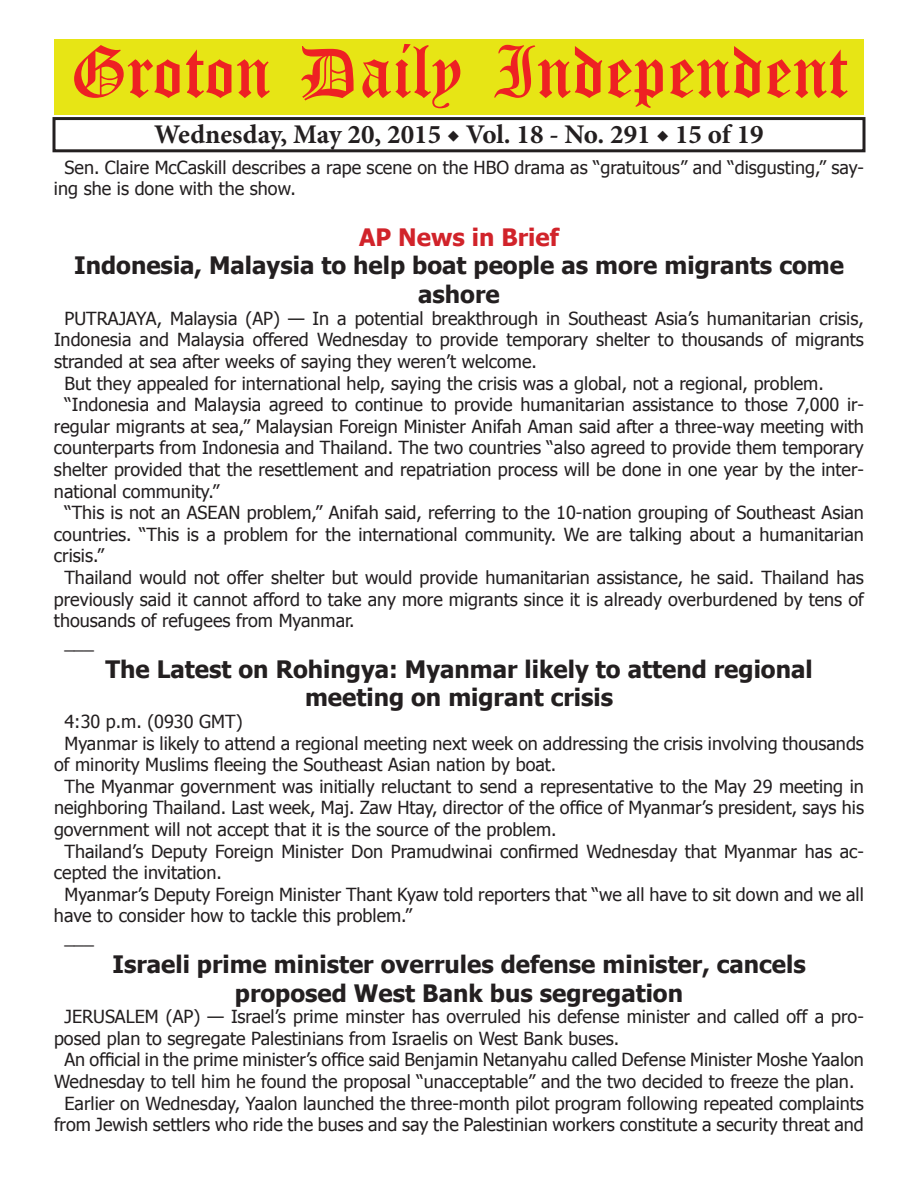
<style>
.page{position:relative;width:918px;height:1188px;background:#fff}
.page>*{position:absolute;margin:0;border:0;box-sizing:border-box;transform-origin:0 0}
.t1{font:54px "Old English Five";color:#ee2123}
.t2{font:700 27px "Minion Pro";color:#231f20}
.t3{font:700 24px/28.8px "Tahoma";color:#231f20;text-align:center}
.t4{font:700 24px "Tahoma";color:#d1232a}
.t5{font:18px/21.6px "Tahoma";color:#231f20}
</style>
<div class="page">
<div style="left:52px;top:117px;width:814px;height:35px;border:3px solid #231f20"></div>
<div style="left:54px;top:40px;width:810px;height:75px;background:#e7e515"></div>
<h1 class="t1" style="left:70px;top:47px;width:779px">Groton Daily Independent</h1>
<h2 class="t2" style="left:154px;top:116px;width:611px">Wednesday, May 20, 2015 ◆ Vol. 18 - No. 291 ◆ 15 of 19</h2>
<p class="t5" style="left:54px;top:155px;width:811px;text-indent:11px">Sen. Claire McCaskill describes a rape scene on the HBO drama as “gratuitous” and “disgusting,” say&shy;ing she is done with the show.</p>
<h3 class="t4" style="left:359px;top:220px;width:201px">AP News in Brief</h3>
<h3 class="t3" style="left:74px;top:250px;width:771px">Indonesia, Malaysia to help boat people as more migrants come ashore</h3>
<p class="t5" style="left:64px;top:307px;width:801px">PUTRAJAYA, Malaysia (AP) — In a potential breakthrough in Southeast Asia’s humanitarian crisis,</p>
<p class="t5" style="left:54px;top:328px;width:811px">Indonesia and Malaysia offered Wednesday to provide temporary shelter to thousands of migrants</p>
<p class="t5" style="left:54px;top:350px;width:484px">stranded at sea after weeks of saying they weren’t welcome.</p>
<p class="t5" style="left:64px;top:371px;width:761px">But they appealed for international help, saying the crisis was a global, not a regional, problem.</p>
<p class="t5" style="left:64px;top:393px;width:801px">“Indonesia and Malaysia agreed to continue to provide humanitarian assistance to those 7,000 ir-</p>
<p class="t5" style="left:54px;top:415px;width:811px">regular migrants at sea,” Malaysian Foreign Minister Anifah Aman said after a three-way meeting with</p>
<p class="t5" style="left:54px;top:436px;width:811px">counterparts from Indonesia and Thailand. The two countries “also agreed to provide them temporary</p>
<p class="t5" style="left:54px;top:458px;width:811px">shelter provided that the resettlement and repatriation process will be done in one year by the inter-</p>
<p class="t5" style="left:54px;top:479px;width:167px">national community.”</p>
<p class="t5" style="left:64px;top:501px;width:801px">“This is not an ASEAN problem,” Anifah said, referring to the 10-nation grouping of Southeast Asian</p>
<p class="t5" style="left:54px;top:523px;width:811px">countries. “This is a problem for the international community. We are talking about a humanitarian</p>
<p class="t5" style="left:54px;top:544px;width:51px">crisis.”</p>
<p class="t5" style="left:64px;top:566px;width:801px">Thailand would not offer shelter but would provide humanitarian assistance, he said. Thailand has</p>
<p class="t5" style="left:54px;top:587px;width:811px">previously said it cannot afford to take any more migrants since it is already overburdened by tens of</p>
<p class="t5" style="left:54px;top:609px;width:302px">thousands of refugees from Myanmar.</p>
<p class="t5" style="left:64px;top:631px;width:31px">___</p>
<h3 class="t3" style="left:105px;top:653px;width:709px">The Latest on Rohingya: Myanmar likely to attend regional meeting on migrant crisis</h3>
<p class="t5" style="left:64px;top:710px;width:180px">4:30 p.m. (0930 GMT)</p>
<p class="t5" style="left:64px;top:731px;width:801px">Myanmar is likely to attend a regional meeting next week on addressing the crisis involving thousands</p>
<p class="t5" style="left:54px;top:753px;width:504px">of minority Muslims fleeing the Southeast Asian nation by boat.</p>
<p class="t5" style="left:64px;top:775px;width:801px">The Myanmar government was initially reluctant to send a representative to the May 29 meeting in</p>
<p class="t5" style="left:54px;top:796px;width:812px">neighboring Thailand. Last week, Maj. Zaw Htay, director of the office of Myanmar’s president, says his</p>
<p class="t5" style="left:54px;top:818px;width:504px">government will not accept that it is the source of the problem.</p>
<p class="t5" style="left:64px;top:839px;width:801px">Thailand’s Deputy Foreign Minister Don Pramudwinai confirmed Wednesday that Myanmar has ac-</p>
<p class="t5" style="left:54px;top:861px;width:169px">cepted the invitation.</p>
<p class="t5" style="left:64px;top:883px;width:801px">Myanmar’s Deputy Foreign Minister Thant Kyaw told reporters that “we all have to sit down and we all</p>
<p class="t5" style="left:54px;top:904px;width:360px">have to consider how to tackle this problem.”</p>
<p class="t5" style="left:64px;top:926px;width:31px">___</p>
<h3 class="t3" style="left:112px;top:948px;width:695px">Israeli prime minister overrules defense minister, cancels proposed West Bank bus segregation</h3>
<p class="t5" style="left:64px;top:1005px;width:801px">JERUSALEM (AP) — Israel’s prime minster has overruled his defense minister and called off a pro-</p>
<p class="t5" style="left:54px;top:1027px;width:567px">posed plan to segregate Palestinians from Israelis on West Bank buses.</p>
<p class="t5" style="left:64px;top:1048px;width:801px">An official in the prime minister’s office said Benjamin Netanyahu called Defense Minister Moshe Yaalon</p>
<p class="t5" style="left:54px;top:1070px;width:802px">Wednesday to tell him he found the proposal “unacceptable” and the two decided to freeze the plan.</p>
<p class="t5" style="left:64px;top:1091px;width:801px">Earlier on Wednesday, Yaalon launched the three-month pilot program following repeated complaints</p>
<p class="t5" style="left:54px;top:1113px;width:811px">from Jewish settlers who ride the buses and say the Palestinian workers constitute a security threat and</p>
</div>
